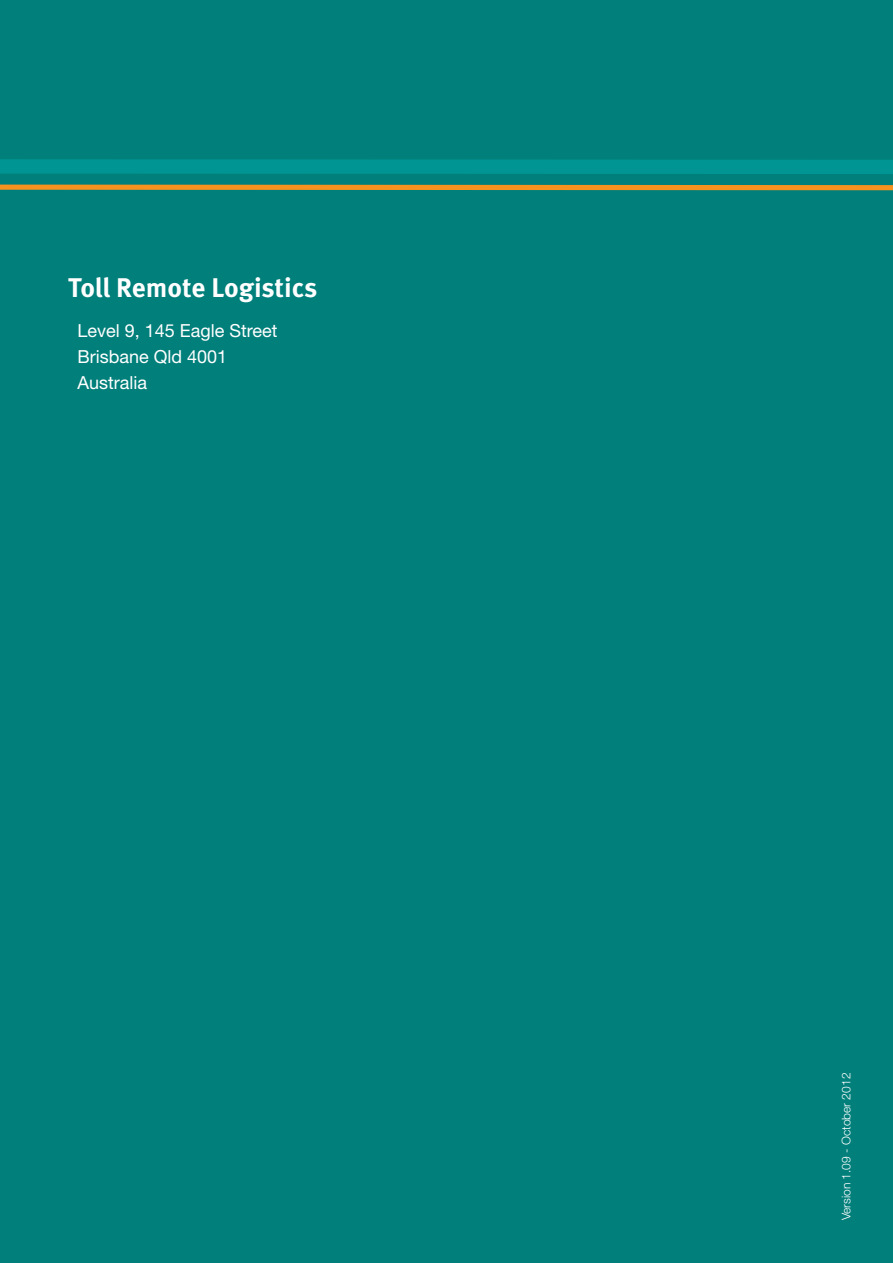
<style>
.page{position:relative;width:893px;height:1263px;background:#007f7b}
.page>*{position:absolute;margin:0;border:0;box-sizing:border-box;transform-origin:0 0}
.t1{font:700 27px "Meta OT";letter-spacing:-.005em;color:#fff}
.t2{font:18px/25.8px "Helvetica Neue";color:#fff}
.t3{font:300 12px "Helvetica Neue";color:#fff}
</style>
<div class="page">
<svg style="left:0;top:159px;width:893px;height:32px"></svg>
<h1 class="t1" style="left:68px;top:270px;width:251px">Toll Remote Logistics</h1>
<p class="t2" style="left:77px;top:318px;width:202px">Level 9, 145 Eagle Street<br>Brisbane Qld 4001<br>Australia</p>
<p class="t3" style="left:839px;top:1220px;width:149px;rotate:-90deg">Version 1.09 - October 2012</p>
</div>
